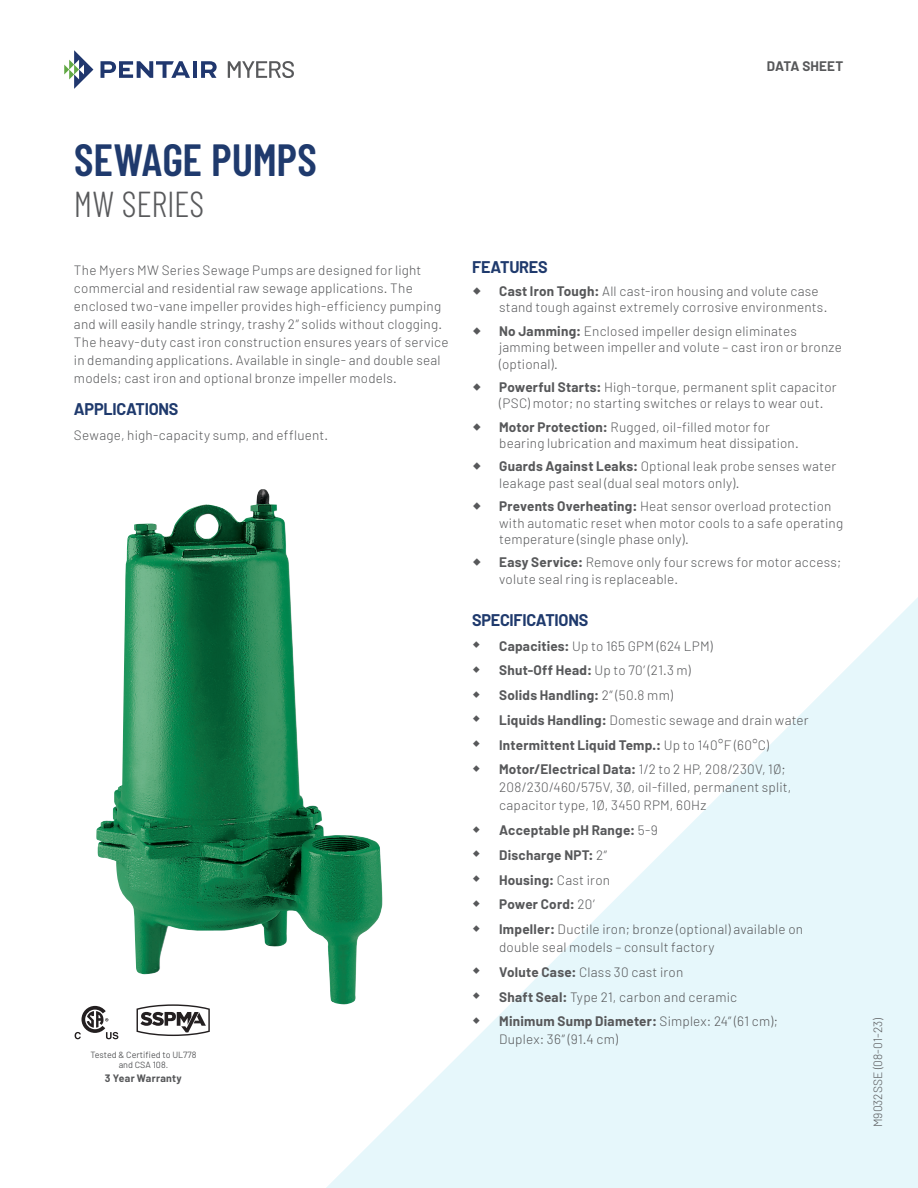
<style>
.page{position:relative;width:918px;height:1188px;background:#fff}
.page>*{position:absolute;margin:0;border:0;box-sizing:border-box;transform-origin:0 0}
.DS_Title{font:600 45px "Barlow Condensed";letter-spacing:-.01em;color:#1f3a6d}
.DS_Sub_Title_-_Model_Series{font:300 36px "Barlow Condensed";letter-spacing:-.005em;color:#58595b}
.Sub-Head_Blue{font:700 16.5px "Barlow";letter-spacing:-.015em;color:#1f3a6d}
.Body_Copy{font:300 13.5px/18px "Barlow";letter-spacing:.015em;color:#57585a}
.Type_of_Sheet_Upper_Right{font:700 13.5px "Barlow";letter-spacing:.02em;color:#57585a}
.Cover_Form_Number{font:300 12px "Barlow";color:#57585a}
.Body_Copy-2{font:700 10.5px "Barlow";letter-spacing:.025em;color:#57585a}
.t1{font:9px/10.5px "Barlow";color:#57585a;text-align:center}
.s1{font-weight:700}
.s2{font-weight:300}
</style>
<div class="page">
<svg style="left:326px;top:597px;width:592px;height:591px;fill:#e6f7fb"></svg>
<svg style="left:228px;top:61px;width:66px;height:17px"></svg>
<svg style="left:64px;top:50px;width:29px;height:39px"></svg>
<svg style="left:101px;top:61px;width:89px;height:17px"></svg>
<hr style="left:193px;top:61px;width:4px;height:17px;background:#20376e">
<svg style="left:201px;top:61px;width:16px;height:17px"></svg>
<img style="left:96px;top:489px;width:273px;height:515px">
<svg style="left:75px;top:1006px;width:43px;height:33px"></svg>
<svg style="left:137px;top:1004px;width:73px;height:32px"></svg>
<svg style="left:473px;top:641px;width:7px;height:7px"></svg>
<svg style="left:473px;top:666px;width:7px;height:7px"></svg>
<svg style="left:473px;top:691px;width:7px;height:7px"></svg>
<svg style="left:473px;top:716px;width:7px;height:6px"></svg>
<svg style="left:473px;top:740px;width:7px;height:7px"></svg>
<svg style="left:473px;top:765px;width:7px;height:7px"></svg>
<svg style="left:473px;top:826px;width:7px;height:7px"></svg>
<svg style="left:473px;top:851px;width:7px;height:6px"></svg>
<svg style="left:473px;top:875px;width:7px;height:7px"></svg>
<svg style="left:473px;top:900px;width:7px;height:7px"></svg>
<svg style="left:473px;top:925px;width:7px;height:7px"></svg>
<svg style="left:473px;top:968px;width:7px;height:6px"></svg>
<svg style="left:473px;top:992px;width:7px;height:7px"></svg>
<svg style="left:473px;top:1017px;width:7px;height:7px"></svg>
<p class="Type_of_Sheet_Upper_Right" style="left:767px;top:57px;width:78px">DATA SHEET</p>
<p class="DS_Title" style="left:74px;top:131px;width:244px">SEWAGE PUMPS</p>
<p class="DS_Sub_Title_-_Model_Series" style="left:74px;top:181px;width:132px">MW SERIES</p>
<p class="Body_Copy" style="left:74px;top:261px;width:376px">The Myers MW Series Sewage Pumps are designed for light commercial and residential raw sewage applications. The enclosed two-vane impeller provides high-efficiency pumping and will easily handle stringy, trashy 2” solids without clogging.<br>The heavy-duty cast iron construction ensures years of service in demanding applications. Available in single- and double seal models; cast iron and optional bronze impeller models.</p>
<p class="Sub-Head_Blue" style="left:74px;top:399px;width:106px">APPLICATIONS</p>
<p class="Body_Copy" style="left:74px;top:425px;width:256px">Sewage, high-capacity sump, and effluent.</p>
<p class="t1" style="left:90px;top:1049px;width:108px">Tested &amp; Certified to UL778 and CSA 108.</p>
<p class="Body_Copy-2" style="left:105px;top:1071px;width:78px">3 Year Warranty</p>
<p class="Sub-Head_Blue" style="left:472px;top:256px;width:77px">FEATURES</p>
<p class="Body_Copy" style="left:499px;top:282px;width:330px;line-height:16.5px"><span class="s1">Cast Iron Tough:</span> All cast-iron housing and volute case stand tough against extremely corrosive environments.</p>
<p class="Body_Copy" style="left:499px;top:322px;width:344px;line-height:16.5px"><span class="s1">No Jamming:</span> Enclosed impeller design eliminates jamming between impeller and volute – cast iron or bronze (optional).</p>
<p class="Body_Copy" style="left:499px;top:378px;width:339px;line-height:16.5px"><span class="s1">Powerful Starts:</span> High-torque, permanent split capacitor (PSC) motor; no starting switches or relays to wear out.</p>
<p class="Body_Copy" style="left:499px;top:418px;width:301px;line-height:16.5px"><span class="s1">Motor Protection:</span> Rugged, oil-filled motor for bearing lubrication and maximum heat dissipation.</p>
<p class="Body_Copy" style="left:499px;top:458px;width:339px;line-height:16.5px"><span class="s1">Guards Against Leaks:</span> Optional leak probe senses water leakage past seal (dual seal motors only).</p>
<p class="Body_Copy" style="left:499px;top:498px;width:346px;line-height:16.5px"><span class="s1">Prevents Overheating:</span> Heat sensor overload protection with automatic reset when motor cools to a safe operating temperature (single phase only).</p>
<p class="Body_Copy" style="left:499px;top:554px;width:344px;line-height:16.5px"><span class="s1">Easy Service:</span> Remove only four screws for motor access; volute seal ring is replaceable.</p>
<p class="Sub-Head_Blue" style="left:472px;top:610px;width:118px">SPECIFICATIONS</p>
<p class="Body_Copy" style="left:499px;top:636px;width:215px"><span class="s1">Capacities:</span> Up to 165 GPM (624 LPM)</p>
<p class="Body_Copy" style="left:499px;top:661px;width:193px"><span class="s1">Shut-Off Head:</span> Up to 70’ (21.3 m)</p>
<p class="Type_of_Sheet_Upper_Right" style="left:499px;top:687px;width:175px">Solids Handling: <span class="s2">2” (50.8 mm)</span></p>
<p class="Body_Copy" style="left:499px;top:711px;width:311px"><span class="s1">Liquids Handling:</span> Domestic sewage and drain water</p>
<p class="Type_of_Sheet_Upper_Right" style="left:499px;top:736px;width:271px">Intermittent Liquid Temp.: <span class="s2">Up to 140°F (60°C)</span></p>
<p class="Body_Copy" style="left:499px;top:760px;width:294px"><span class="s1">Motor/Electrical Data:</span> 1/2 to 2 HP, 208/230V, 1Ø;<br>208/230/460/575V, 3Ø, oil-filled, permanent split, capacitor type, 1Ø, 3450 RPM, 60Hz</p>
<p class="Type_of_Sheet_Upper_Right" style="left:499px;top:822px;width:160px">Acceptable pH Range: <span class="s2">5-9</span></p>
<p class="Type_of_Sheet_Upper_Right" style="left:499px;top:847px;width:110px">Discharge NPT: <span class="s2">2”</span></p>
<p class="Type_of_Sheet_Upper_Right" style="left:499px;top:871px;width:112px">Housing: <span class="s2">Cast iron</span></p>
<p class="Type_of_Sheet_Upper_Right" style="left:499px;top:896px;width:97px">Power Cord: <span class="s2">20’</span></p>
<p class="Body_Copy" style="left:499px;top:920px;width:305px"><span class="s1">Impeller:</span> Ductile iron; bronze (optional) available on double seal models – consult factory</p>
<p class="Body_Copy" style="left:499px;top:963px;width:186px"><span class="s1">Volute Case:</span> Class 30 cast iron</p>
<p class="Body_Copy" style="left:499px;top:987px;width:239px"><span class="s1">Shaft Seal:</span> Type 21, carbon and ceramic</p>
<p class="Body_Copy" style="left:499px;top:1012px;width:280px"><span class="s1">Minimum Sump Diameter:</span> Simplex: 24” (61 cm);<br>Duplex: 36” (91.4 cm)</p>
<p class="Cover_Form_Number" style="left:870px;top:1127px;width:111px;rotate:-90deg">M9032SSE (08-01-23)</p>
</div>
